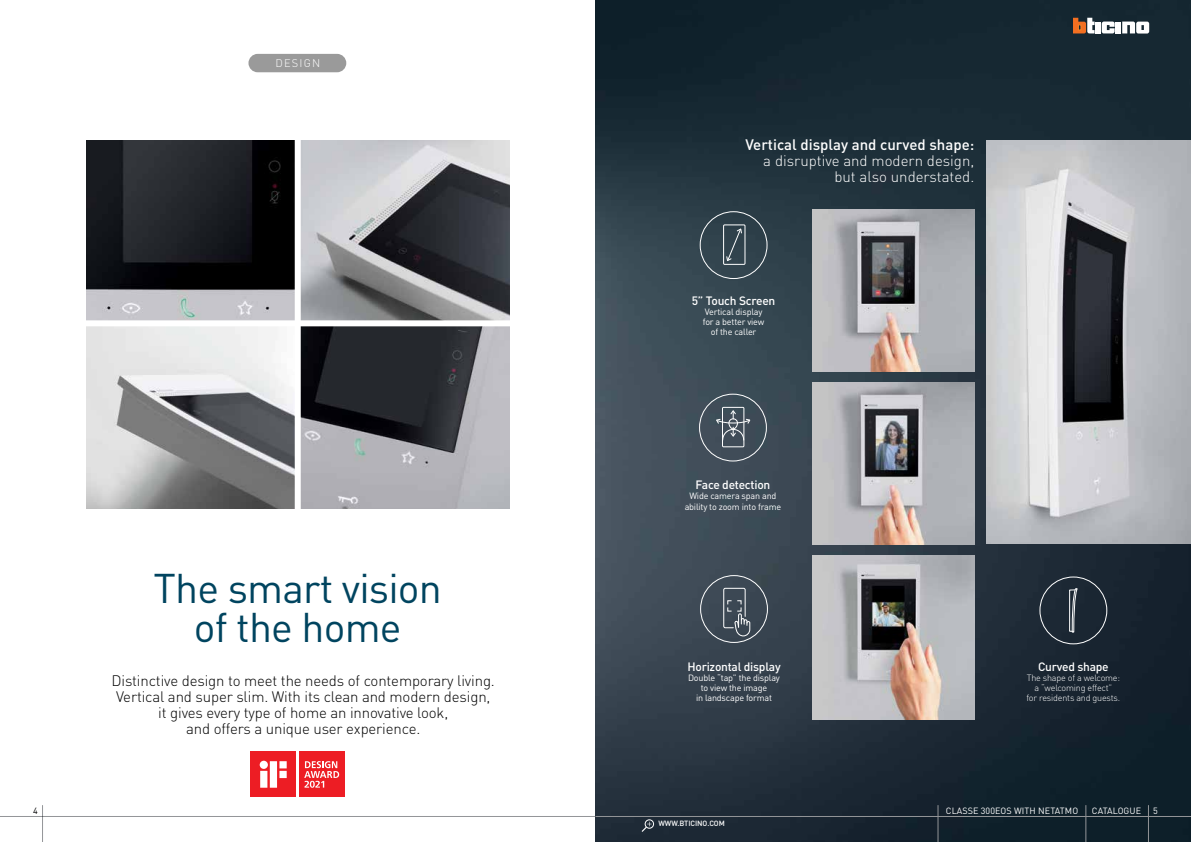
<style>
.page{position:relative;width:1191px;height:842px;background:#fff}
.page>*{position:absolute;margin:0;border:0;box-sizing:border-box;transform-origin:0 0}
.t1{font:41px/39px "DIN Pro";letter-spacing:-.02em;color:#00445f;text-align:center}
.t2{font:300 15px/16px "DIN Pro";letter-spacing:-.01em;color:#000;text-align:center}
.t3{font:300 15px/16px "DIN Pro";color:#fff;text-align:right}
.t4{font:500 15px "DIN Pro";color:#fff}
.t5{font:500 12px "DIN Pro";letter-spacing:-.02em;color:#fff}
.t6{font:300 11px "DIN Pro";letter-spacing:.11em;color:#fff}
.t7{font:9px/10px "DIN Pro";letter-spacing:-.02em;color:#fff;text-align:center}
.t8{font:300 9px/10px "DIN Pro";letter-spacing:-.02em;color:#fff;text-align:center}
.t9{font:9px "DIN Pro";letter-spacing:.01em;color:#fff}
.t10{font:9px "DIN Pro";color:#fff}
.t11{font:9px "DIN Pro";color:#000}
.t12{font:500 7.5px "DIN Pro";letter-spacing:-.01em;color:#fff}
</style>
<div class="page">
<hr style="left:0;top:816px;width:595px;height:1px;background:#939598">
<hr style="left:42px;top:805px;width:1px;height:37px;background:#939598">
<img style="left:595px;top:0;width:596px;height:842px">
<img style="left:986px;top:140px;width:205px;height:404px">
<div style="left:248px;top:54px;width:98px;height:18px;background:#9a9a9a;border-radius:9px"></div>
<div style="left:1095px;top:22px;width:5px;height:11px;background:#fff"></div>
<div style="left:1115px;top:22px;width:6px;height:11px;background:#fff"></div>
<svg style="left:1073px;top:18px;width:21px;height:15px"></svg>
<svg style="left:1101px;top:21px;width:13px;height:12px"></svg>
<svg style="left:1122px;top:22px;width:27px;height:12px"></svg>
<div style="left:699px;top:211px;width:68px;height:68px;border:1px solid #fff;border-radius:50%"></div>
<div style="left:723px;top:224px;width:22px;height:41px;border:1px solid #fff"></div>
<svg style="left:725px;top:228px;width:17px;height:34px"></svg>
<div style="left:699px;top:394px;width:68px;height:67px;border:1px solid #fff;border-radius:50%"></div>
<div style="left:722px;top:407px;width:22px;height:40px;border:1px solid #fff"></div>
<svg style="left:715px;top:409px;width:36px;height:32px"></svg>
<div style="left:700px;top:575px;width:68px;height:68px;border:1px solid #fff;border-radius:50%"></div>
<svg style="left:722px;top:587px;width:29px;height:53px;background:#56606a"></svg>
<hr style="left:1085px;top:816px;width:63px;height:1px;background:#939598">
<hr style="left:937px;top:805px;width:1px;height:37px;background:#939598">
<hr style="left:1085px;top:805px;width:1px;height:37px;background:#939598">
<hr style="left:1148px;top:805px;width:1px;height:37px;background:#939598">
<hr style="left:1148px;top:816px;width:43px;height:1px;background:#939598">
<hr style="left:595px;top:816px;width:490px;height:1px;background:#939598">
<img style="left:812px;top:382px;width:162px;height:162px">
<img style="left:812px;top:209px;width:162px;height:162px">
<img style="left:812px;top:555px;width:162px;height:164px">
<div style="left:1039px;top:576px;width:68px;height:68px;border:1px solid #fff;border-radius:50%"></div>
<svg style="left:1068px;top:589px;width:10px;height:44px"></svg>
<div style="left:644px;top:819px;width:10px;height:10px;border:1px solid #fff;border-radius:50%"></div>
<svg style="left:641px;top:822px;width:10px;height:10px"></svg>
<img style="left:301px;top:140px;width:208px;height:180px">
<img style="left:301px;top:326px;width:208px;height:183px">
<svg style="left:86px;top:140px;width:209px;height:180px;background:#333438"></svg>
<svg style="left:86px;top:326px;width:209px;height:183px;background:#afafb0"></svg>
<div style="left:250px;top:751px;width:46px;height:46px;background:#ed1d24"></div>
<svg style="left:260px;top:761px;width:27px;height:27px"></svg>
<div style="left:299px;top:751px;width:45px;height:46px;background:#ed1d24"></div>
<svg style="left:304px;top:761px;width:35px;height:27px"></svg>
<p class="t6" style="left:275px;top:56px;width:46px">DESIGN</p>
<h1 class="t1" style="left:154px;top:564px;width:290px">The smart vision of the home</h1>
<p class="t2" style="left:112px;top:672px;width:385px">Distinctive design to meet the needs of contemporary living.<br>Vertical and super slim. With its clean and modern design, it gives every type of home an innovative look,<br>and offers a unique user experience.</p>
<p class="t4" style="left:745px;top:134px;width:230px">Vertical display and curved shape:</p>
<p class="t3" style="left:763px;top:152px;width:212px">a disruptive and modern design, but also understated.</p>
<p class="t5" style="left:692px;top:292px;width:85px">5” Touch Screen</p>
<p class="t7" style="left:703px;top:306px;width:63px">Vertical display for a better view of the caller</p>
<p class="t5" style="left:695px;top:476px;width:76px">Face detection</p>
<p class="t7" style="left:684px;top:490px;width:98px;line-height:10.8px">Wide camera span and ability to zoom into frame</p>
<p class="t5" style="left:687px;top:658px;width:95px">Horizontal display</p>
<p class="t7" style="left:688px;top:671px;width:93px">Double “tap” the display to view the image<br>in landscape format</p>
<p class="t5" style="left:1038px;top:659px;width:72px">Curved shape</p>
<p class="t8" style="left:1026px;top:673px;width:95px">The shape of a welcome: a “welcoming effect”<br>for residents and guests.</p>
<p class="t11" style="left:33px;top:804px;width:6px">4</p>
<p class="t9" style="left:946px;top:804px;width:134px">CLASSE 300EOS WITH NETATMO</p>
<p class="t10" style="left:1092px;top:804px;width:51px">CATALOGUE</p>
<p class="t7" style="left:1153px;top:805px;width:6px">5</p>
<p class="t12" style="left:658px;top:818px;width:68px">WWW.BTICINO.COM</p>
</div>
